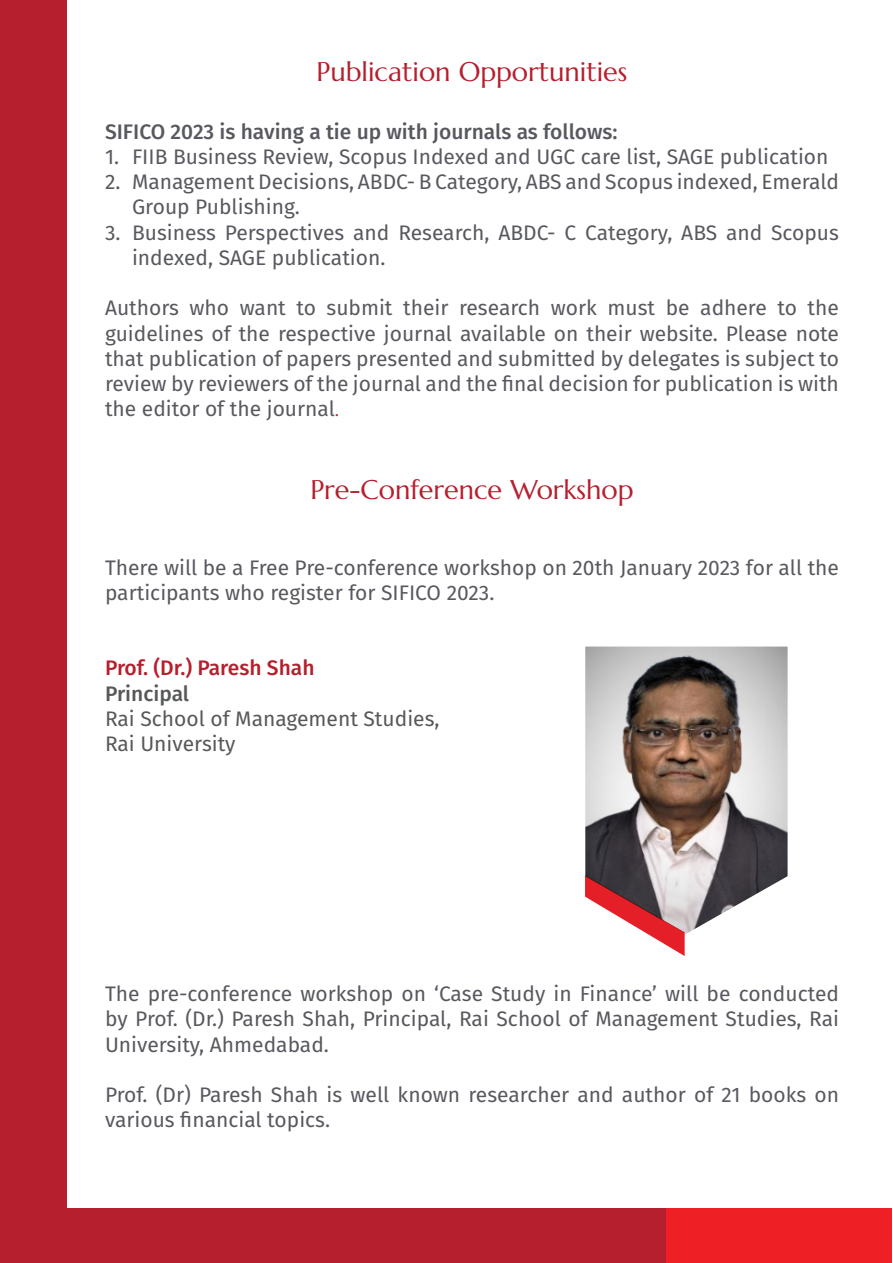
<style>
.page{position:relative;width:893px;height:1263px;background:#fff}
.page>*{position:absolute;margin:0;border:0;box-sizing:border-box;transform-origin:0 0}
.t1{font:27px "Marcellus";color:#b61f2d}
.t2{font:21px/25.2px "Fira Sans";color:#58595f}
.t3{font:500 21px "Fira Sans";color:#58595f}
.t4{font:21px "Fira Sans";color:#57585a}
.t5{font:500 21px "Fira Sans";color:#b61f2d}
.t6{font:500 21px "Fira Sans";color:#57585a}
.s1{font-family:"Marcellus";color:#b61f2d}
</style>
<div class="page">
<img style="left:585px;top:647px;width:203px;height:287px">
<svg style="left:585px;top:875px;width:100px;height:81px"></svg>
<div style="left:0;top:0;width:67px;height:1263px;background:#b61f2d"></div>
<div style="left:388px;top:1209px;width:504px;height:54px;background:#ee2026"></div>
<div style="left:52px;top:1209px;width:614px;height:54px;background:#b61f2d"></div>
<p class="t1" style="left:317px;top:55px;width:312px">Publication Opportunities</p>
<p class="t3" style="left:105px;top:115px;width:514px">SIFICO 2023 is having a tie up with journals as follows:</p>
<p class="t2" style="left:105px;top:144px;width:725px">1. FIIB Business Review, Scopus Indexed and UGC care list, SAGE publication</p>
<p class="t2" style="left:132px;top:169px;width:708px;text-indent:-27px">2. Management Decisions, ABDC- B Category, ABS and Scopus indexed, Emerald<br>Group Publishing.</p>
<p class="t2" style="left:132px;top:219px;width:708px;text-indent:-27px">3. Business Perspectives and Research, ABDC- C Category, ABS and Scopus indexed, SAGE publication.</p>
<p class="t2" style="left:105px;top:295px;width:735px;text-align:justify">Authors who want to submit their research work must be adhere to the guidelines of the respective journal available on their website. Please note that publication of papers presented and submitted by delegates is subject to review by reviewers of the journal and the final decision for publication is with the editor of the journal<span class="s1">.</span></p>
<p class="t1" style="left:310px;top:473px;width:325px">Pre-Conference Workshop</p>
<p class="t2" style="left:105px;top:554px;width:735px">There will be a Free Pre-conference workshop on 20th January 2023 for all the participants who register for SIFICO 2023.</p>
<p class="t5" style="left:105px;top:651px;width:211px">Prof. (Dr.) Paresh Shah</p>
<p class="t6" style="left:105px;top:676px;width:86px">Principal</p>
<p class="t4" style="left:105px;top:702px;width:336px">Rai School of Management Studies,</p>
<p class="t4" style="left:105px;top:728px;width:132px">Rai University</p>
<p class="t2" style="left:105px;top:981px;width:735px;text-align:justify">The pre-conference workshop on ‘Case Study in Finance’ will be conducted by Prof. (Dr.) Paresh Shah, Principal, Rai School of Management Studies, Rai University, Ahmedabad.</p>
<p class="t2" style="left:105px;top:1081px;width:735px">Prof. (Dr) Paresh Shah is well known researcher and author of 21 books on various financial topics.</p>
</div>
